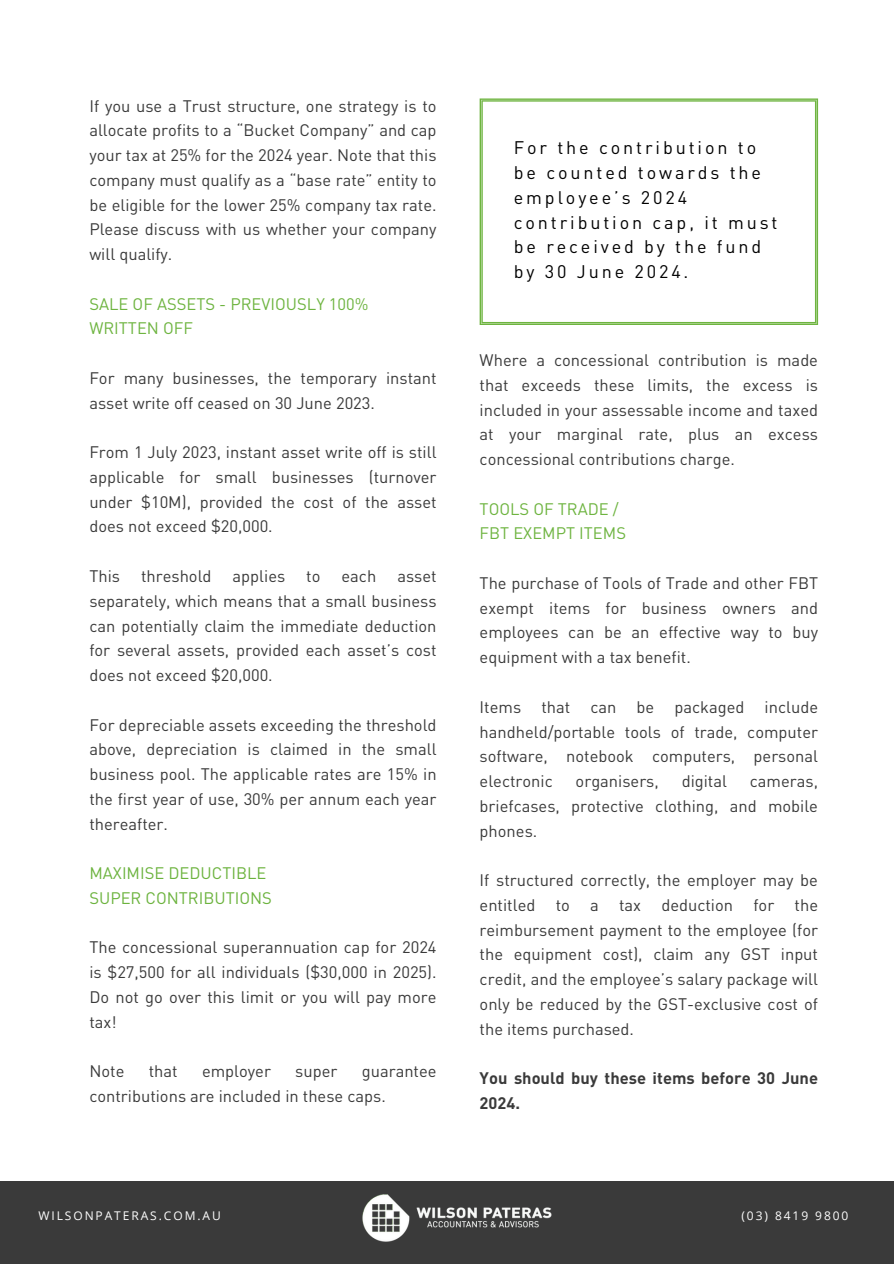
<style>
.page{position:relative;width:894px;height:1264px;background:#fff}
.page>*{position:absolute;margin:0;border:0;box-sizing:border-box;transform-origin:0 0}
.t1{font:18px/24.8px "DINOT";letter-spacing:.16em;color:#000}
.t2{font:16.5px/24.8px "DINOT";color:#3a3a3a;text-align:justify}
.t3{font:16.5px/24.8px "DINOT";color:#6eb440}
.t4{font:700 16.5px/24.8px "DINOT";color:#3a3a3a}
.t5{font:16.5px/24.8px "DINOT";color:#6cb33e}
.t6{font:12px "Open Sans";letter-spacing:.16em;color:#fff}
</style>
<div class="page">
<div style="left:0;top:1180px;width:893px;height:83px;background:#3a3a3a"></div>
<img style="left:362px;top:1194px;width:190px;height:48px">
<svg style="left:479px;top:98px;width:338px;height:226px"></svg>
<p class="t2" style="left:89px;top:95px;width:348px">If you use a Trust structure, one strategy is to allocate profits to a “Bucket Company” and cap your tax at 25% for the 2024 year. Note that this company must qualify as a “base rate” entity to be eligible for the lower 25% company tax rate.<br>Please discuss with us whether your company will qualify.</p>
<p class="t3" style="left:89px;top:293px;width:280px">SALE OF ASSETS - PREVIOUSLY 100%<br>WRITTEN OFF</p>
<p class="t2" style="left:89px;top:367px;width:348px">For many businesses, the temporary instant asset write off ceased on 30 June 2023.</p>
<p class="t2" style="left:89px;top:441px;width:348px">From 1 July 2023, instant asset write off is still applicable for small businesses (turnover under $10M), provided the cost of the asset does not exceed $20,000.</p>
<p class="t2" style="left:89px;top:565px;width:32px">This</p>
<p class="t2" style="left:141px;top:565px;width:72px">threshold</p>
<p class="t2" style="left:232px;top:565px;width:54px">applies</p>
<p class="t2" style="left:306px;top:565px;width:16px">to</p>
<p class="t2" style="left:341px;top:565px;width:36px">each</p>
<p class="t2" style="left:89px;top:565px;width:348px;text-indent:308px">asset separately, which means that a small business can potentially claim the immediate deduction for several assets, provided each asset’s cost does not exceed $20,000.</p>
<p class="t2" style="left:89px;top:713px;width:348px">For depreciable assets exceeding the threshold above, depreciation is claimed in the small business pool. The applicable rates are 15% in the first year of use, 30% per annum each year thereafter.</p>
<p class="t5" style="left:89px;top:862px;width:184px">MAXIMISE DEDUCTIBLE<br>SUPER CONTRIBUTIONS</p>
<p class="t2" style="left:89px;top:936px;width:348px">The concessional superannuation cap for 2024 is $27,500 for all individuals ($30,000 in 2025).<br>Do not go over this limit or you will pay more tax!</p>
<p class="t2" style="left:89px;top:1060px;width:37px">Note</p>
<p class="t2" style="left:149px;top:1060px;width:30px">that</p>
<p class="t2" style="left:202px;top:1060px;width:70px">employer</p>
<p class="t2" style="left:295px;top:1060px;width:44px">super</p>
<p class="t2" style="left:89px;top:1060px;width:348px;text-indent:272px">guarantee contributions are included in these caps.</p>
<p class="t1" style="left:513px;top:137px;width:265px">For the contribution to be counted towards the employee’s 2024 contribution cap, it must be received by the fund by 30 June 2024.</p>
<p class="t2" style="left:479px;top:349px;width:340px">Where a concessional contribution is made that exceeds these limits, the excess is included in your assessable income and taxed at your marginal rate, plus an excess concessional contributions charge.</p>
<p class="t3" style="left:479px;top:498px;width:148px">TOOLS OF TRADE /<br>FBT EXEMPT ITEMS</p>
<p class="t2" style="left:479px;top:572px;width:340px">The purchase of Tools of Trade and other FBT exempt items for business owners and employees can be an effective way to buy equipment with a tax benefit.</p>
<p class="t2" style="left:479px;top:696px;width:340px">Items that can be packaged include handheld/portable tools of trade, computer software, notebook computers, personal electronic</p>
<p class="t2" style="left:575px;top:770px;width:85px">organisers,</p>
<p class="t2" style="left:681px;top:770px;width:47px">digital</p>
<p class="t2" style="left:479px;top:770px;width:340px;text-indent:270px">cameras, briefcases, protective clothing, and mobile phones.</p>
<p class="t2" style="left:479px;top:869px;width:340px">If structured correctly, the employer may be entitled to a tax deduction for the reimbursement payment to the employee (for the equipment cost), claim any GST input credit, and the employee’s salary package will only be reduced by the GST-exclusive cost of the items purchased.</p>
<p class="t4" style="left:479px;top:1067px;width:340px">You should buy these items before 30 June<br>2024.</p>
<p class="t6" style="left:38px;top:1206px;width:184px">WILSONPATERAS.COM.AU</p>
<p class="t6" style="left:741px;top:1206px;width:108px">(03) 8419 9800</p>
</div>
